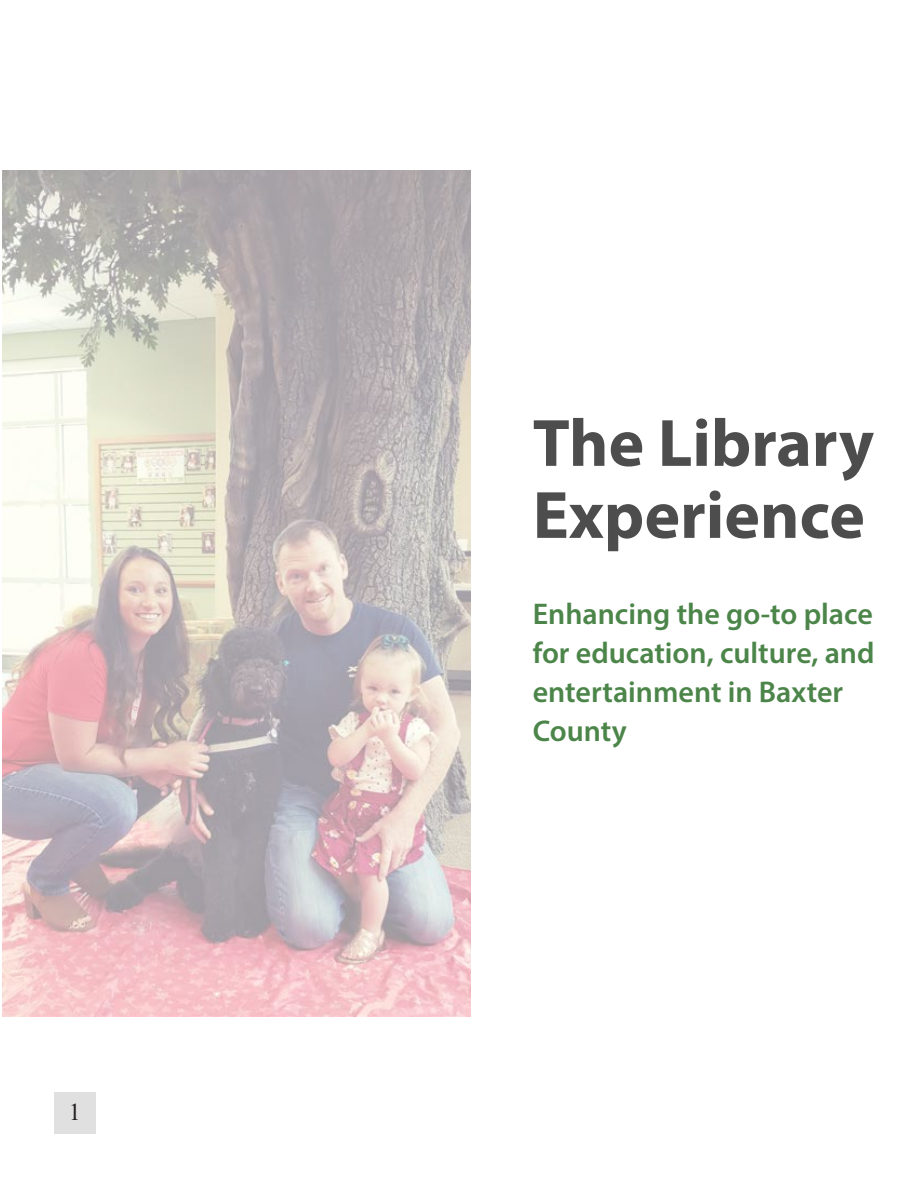
<style>
.page{position:relative;width:919px;height:1188px;background:#fff}
.page>*{position:absolute;margin:0;border:0;box-sizing:border-box;transform-origin:0 0}
.t1{font:700 67.5px/72px "Myriad Pro";color:#4d4d4e}
.t2{font:600 30px/39px "Myriad Pro";color:#4c8549}
.t3{font:24px "Times New Roman";color:#231f20}
</style>
<div class="page">
<svg style="left:3px;top:171px;width:467px;height:846px;background:#cec0c0"></svg>
<div style="left:54px;top:1093px;width:41px;height:41px;background:#e0e0e0"></div>
<p class="t3" style="left:69px;top:1095px;width:13px">1</p>
<h1 class="t1" style="left:532px;top:405px;width:343px">The Library<br>Experience</h1>
<p class="t2" style="left:532px;top:594px;width:343px">Enhancing the go-to place for education, culture, and entertainment in Baxter<br>County</p>
</div>
